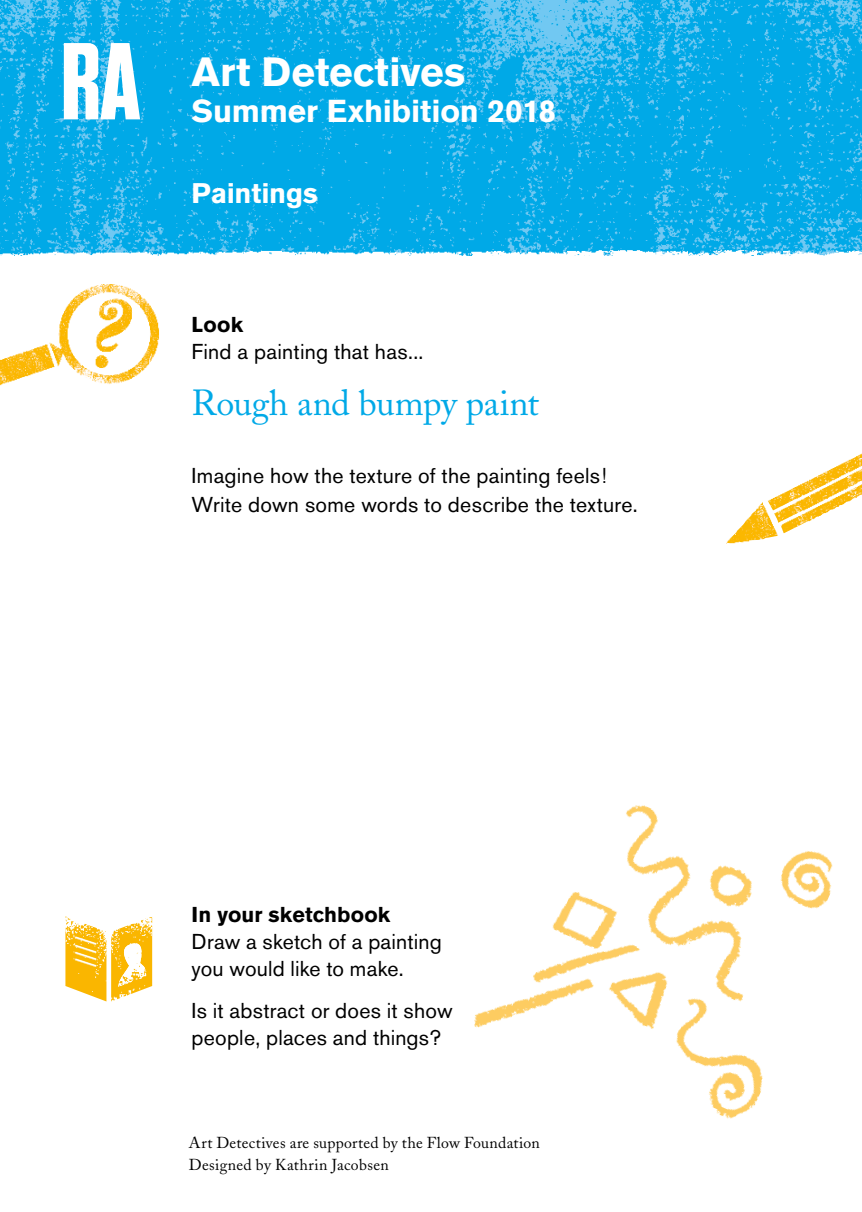
<style>
.page{position:relative;width:862px;height:1212px;background:#fff}
.page>*{position:absolute;margin:0;border:0;box-sizing:border-box;transform-origin:0 0}
.t1{font:700 40.5px "Akzidenz Grotesk BE";color:#fff}
.t2{font:36px "Adobe Caslon";letter-spacing:-.01em;color:#00a9e7}
.t3{font:700 31.5px "Akzidenz Grotesk BE";letter-spacing:-.005em;color:#fff}
.t4{font:700 28.12px "Akzidenz Grotesk BE";letter-spacing:-.01em;color:#fff}
.t5{font:21.38px/27px "Akzidenz Grotesk BE";letter-spacing:.01em;color:#000}
.t6{font:700 21.38px "Akzidenz Grotesk BE";letter-spacing:.01em;color:#000}
.t7{font:15.75px/22.5px "Adobe Caslon";letter-spacing:.02em;color:#000}
</style>
<div class="page">
<img style="left:0;top:0;width:861px;height:249px">
<img style="left:474px;top:805px;width:359px;height:314px">
<img style="left:0;top:249px;width:861px;height:7px">
<img style="left:0;top:284px;width:160px;height:102px">
<svg style="left:64px;top:43px;width:76px;height:76px"></svg>
<img style="left:767px;top:454px;width:94px;height:69px">
<img style="left:65px;top:916px;width:41px;height:85px">
<img style="left:111px;top:917px;width:41px;height:84px">
<img style="left:72px;top:935px;width:25px;height:9px">
<img style="left:72px;top:944px;width:25px;height:25px">
<img style="left:72px;top:951px;width:25px;height:12px">
<img style="left:118px;top:943px;width:28px;height:44px">
<h1 class="t1" style="left:191px;top:48px;width:275px">Art Detectives</h1>
<h3 class="t3" style="left:191px;top:93px;width:366px">Summer Exhibition 2018</h3>
<h3 class="t4" style="left:191px;top:177px;width:128px">Paintings</h3>
<p class="t6" style="left:191px;top:312px;width:53px">Look</p>
<p class="t5" style="left:191px;top:338px;width:233px">Find a painting that has...</p>
<h2 class="t2" style="left:191px;top:382px;width:349px">Rough and bumpy paint</h2>
<p class="t5" style="left:191px;top:461px;width:447px;line-height:29.2px">Imagine how the texture of the painting feels!<br>Write down some words to describe the texture.</p>
<p class="t6" style="left:191px;top:902px;width:200px">In your sketchbook</p>
<p class="t5" style="left:191px;top:927px;width:251px">Draw a sketch of a painting you would like to make.</p>
<p class="t5" style="left:191px;top:997px;width:262px">Is it abstract or does it show people, places and things?</p>
<p class="t7" style="left:189px;top:1131px;width:352px">Art Detectives are supported by the Flow Foundation<br>Designed by Kathrin Jacobsen</p>
</div>
